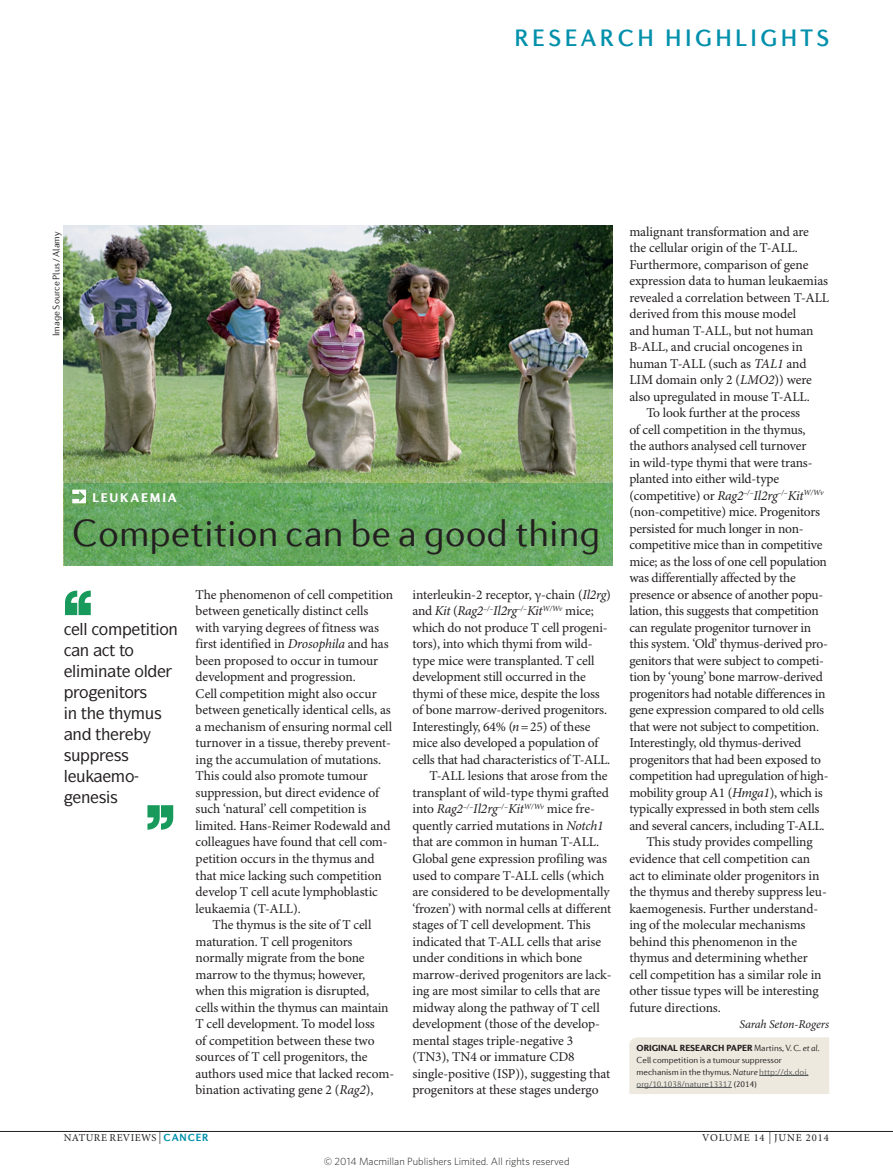
<style>
.page{position:relative;width:893px;height:1174px;background:#fff}
.page>*{position:absolute;margin:0;border:0;box-sizing:border-box;transform-origin:0 0}
.t1{font:300 39px "Diverda Sans Com";color:#231f20}
.sectionheader{font:500 24px "Diverda Sans Com";letter-spacing:.14em;color:#0090ab}
.pulloutquote{font:500 16.5px "ITC Symbol Std";color:#231f20}
.bodyindent{font:13.5px/16.5px "Minion Pro";letter-spacing:-.01em;color:#231f20}
.bodyfirst{font:13.5px/16.5px "Minion Pro";letter-spacing:-.005em;color:#231f20}
.ministrap{font:900 12.75px "Diverda Sans Com";letter-spacing:.14em;color:#fff}
.author{font:italic 12px "Minion Pro";letter-spacing:-.01em;color:#231f20}
.t2{font:300 10.5px "Whitney";color:#1d1d1b}
.t3{font:10.5px "Minion Pro";letter-spacing:.04em;color:#231f20}
.t4{font:10.5px "Minion Pro";letter-spacing:.085em;color:#231f20}
.creditstyle{font:300 9.75px "Diverda Sans Com";letter-spacing:-.005em;color:#231f20}
.webbody{font:300 9px/12px "Diverda Sans Com";letter-spacing:-.005em;color:#231f20}
.s1{font-style:italic}
.s2{font-weight:900}
.s3{color:#57585a}
.s4{font-size:12px}
.s5{font-family:"Diverda Sans Com";font-weight:700;color:#0090ab}
</style>
<div class="page">
<svg style="left:147px;top:805px;width:26px;height:24px"></svg>
<svg style="left:65px;top:590px;width:26px;height:25px"></svg>
<img style="left:64px;top:225px;width:548px;height:258px">
<svg style="left:64px;top:483px;width:548px;height:83px"></svg>
<hr style="left:0;top:1131px;width:893px;height:1px;background:#231f20">
<svg style="left:72px;top:489px;width:14px;height:14px"></svg>
<div style="left:629px;top:1037px;width:200px;height:57px;background:#ede9de"></div>
<hr style="left:759px;top:1075px;width:49px;height:1px;background:#57585a">
<hr style="left:637px;top:1087px;width:95px;height:1px;background:#57585a">
<p class="sectionheader" style="left:514px;top:24px;width:316px">RESEARCH HIGHLIGHTS</p>
<p class="creditstyle" style="left:51px;top:336px;width:106px;rotate:-90deg">Image Source Plus / Alamy</p>
<p class="ministrap" style="left:92px;top:490px;width:86px">LEUKAEMIA</p>
<p class="t1" style="left:72px;top:511px;width:530px">Competition can be a good thing</p>
<p class="pulloutquote" style="left:80px;top:618px;width:30px">●● □</p>
<p class="pulloutquote" style="left:140px;top:618px;width:40px">▼▼□■</p>
<p class="pulloutquote" style="left:80px;top:639px;width:56px">■ ▼ ▼□</p>
<p class="pulloutquote" style="left:72px;top:660px;width:77px">● ■▼ □●</p>
<p class="pulloutquote" style="left:79px;top:681px;width:69px">□ ■▼□▲</p>
<p class="pulloutquote" style="left:108px;top:702px;width:55px">▼ ◆▲</p>
<p class="pulloutquote" style="left:81px;top:786px;width:38px">■▲▲</p>
<p class="bodyfirst" style="left:196px;top:587px;width:199px">The phenomenon of cell competition between genetically distinct cells with varying degrees of fitness was first identified in <span class="s1">Drosophila</span> and has been proposed to occur in tumour development and progression.<br>Cell competition might also occur between genetically identical cells, as a mechanism of ensuring normal cell turnover in a tissue, thereby prevent&shy;ing the accumulation of mutations.<br>This could also promote tumour suppression, but direct evidence of such ‘natural’ cell competition is limited. Hans-Reimer Rodewald and colleagues have found that cell com&shy;petition occurs in the thymus and that mice lacking such competition develop T cell acute lymphoblastic leukaemia (T-ALL).</p>
<p class="bodyindent" style="left:196px;top:917px;width:200px;text-indent:17px">The thymus is the site of T cell maturation. T cell progenitors normally migrate from the bone marrow to the thymus; however, when this migration is disrupted, cells within the thymus can maintain T cell development. To model loss<br>of competition between these two sources of T cell progenitors, the authors used mice that lacked recom&shy;bination activating gene 2 (<span class="s1">Rag2</span>),</p>
<p class="bodyindent" style="left:412px;top:587px;width:200px">interleukin-2 receptor, γ-chain (<span class="s1">Il2rg</span>) and <span class="s1">Kit</span> (<span class="s1">Rag2</span><sup>–/–</sup><span class="s1">Il2rg</span><sup>–/–</sup><span class="s1">Kit</span><sup>W/Wv</sup> mice; which do not produce T cell progeni&shy;tors), into which thymi from wild&shy;type mice were transplanted. T cell development still occurred in the thymi of these mice, despite the loss of bone marrow-derived progenitors.<br>Interestingly, 64% (<span class="s1">n</span>=25) of these mice also developed a population of cells that had characteristics of T-ALL.</p>
<p class="bodyindent" style="left:412px;top:768px;width:201px;text-indent:17px">T-ALL lesions that arose from the transplant of wild-type thymi grafted into <span class="s1">Rag2</span><sup>–/–</sup><span class="s1">Il2rg</span><sup>–/–</sup><span class="s1">Kit</span><sup>W/Wv</sup> mice fre&shy;quently carried mutations in <span class="s1">Notch1 </span>that are common in human T-ALL.<br>Global gene expression profiling was used to compare T-ALL cells (which are considered to be developmentally ‘frozen’) with normal cells at different stages of T cell development. This indicated that T-ALL cells that arise under conditions in which bone marrow-derived progenitors are lack&shy;ing are most similar to cells that are midway along the pathway of T cell development (those of the develop&shy;mental stages triple-negative 3 (TN3), TN4 or immature CD8 single-positive (ISP)), suggesting that progenitors at these stages undergo</p>
<p class="bodyindent" style="left:629px;top:224px;width:201px">malignant transformation and are the cellular origin of the T-ALL.<br>Furthermore, comparison of gene expression data to human leukaemias revealed a correlation between T-ALL derived from this mouse model<br>and human T-ALL, but not human<br>B-ALL, and crucial oncogenes in human T-ALL (such as <span class="s1">TAL1</span> and<br>LIM domain only 2 (<span class="s1">LMO2</span>)) were also upregulated in mouse T-ALL.</p>
<p class="bodyindent" style="left:629px;top:405px;width:201px;text-indent:17px">To look further at the process<br>of cell competition in the thymus,<br>the authors analysed cell turnover<br>in wild-type thymi that were trans&shy;planted into either wild-type (competitive) or <span class="s1">Rag2</span><sup>–/–</sup><span class="s1">Il2rg</span><sup>–/–</sup><span class="s1">Kit</span><sup>W/Wv </sup>(non-competitive) mice. Progenitors persisted for much longer in non&shy;competitive mice than in competitive mice; as the loss of one cell population was differentially affected by the presence or absence of another popu&shy;lation, this suggests that competition can regulate progenitor turnover in this system. ‘Old’ thymus-derived pro&shy;genitors that were subject to competi&shy;tion by ‘young’ bone marrow-derived progenitors had notable differences in gene expression compared to old cells that were not subject to competition.<br>Interestingly, old thymus-derived progenitors that had been exposed to competition had upregulation of high&shy;mobility group A1 (<span class="s1">Hmga1</span>), which is typically expressed in both stem cells and several cancers, including T-ALL.</p>
<p class="bodyindent" style="left:629px;top:834px;width:199px;text-indent:17px">This study provides compelling evidence that cell competition can act to eliminate older progenitors in the thymus and thereby suppress leu&shy;kaemogenesis. Further understand&shy;ing of the molecular mechanisms behind this phenomenon in the thymus and determining whether cell competition has a similar role in other tissue types will be interesting future directions.</p>
<p class="author" style="left:740px;top:1017px;width:91px">Sarah Seton-Rogers</p>
<p class="webbody" style="left:637px;top:1041px;width:184px"><span class="s2">ORIGINAL RESEARCH PAPER</span> Martins, V. C. <span class="s1">et al.<br></span>Cell competition is a tumour suppressor mechanism in the thymus. <span class="s1">Nature</span> <span class="s3">http://dx.doi. org/10.1038/nature13317</span> (2014)</p>
<p class="t3" style="left:64px;top:1131px;width:146px">NATURE REVIEWS <span class="s4">|</span> <span class="s5">CANCER</span></p>
<p class="t4" style="left:702px;top:1131px;width:128px">VOLUME 14 <span class="s4">|</span> JUNE 2014</p>
<p class="t2" style="left:324px;top:1154px;width:247px">© 2014 Macmillan Publishers Limited. All rights reserved</p>
</div>
